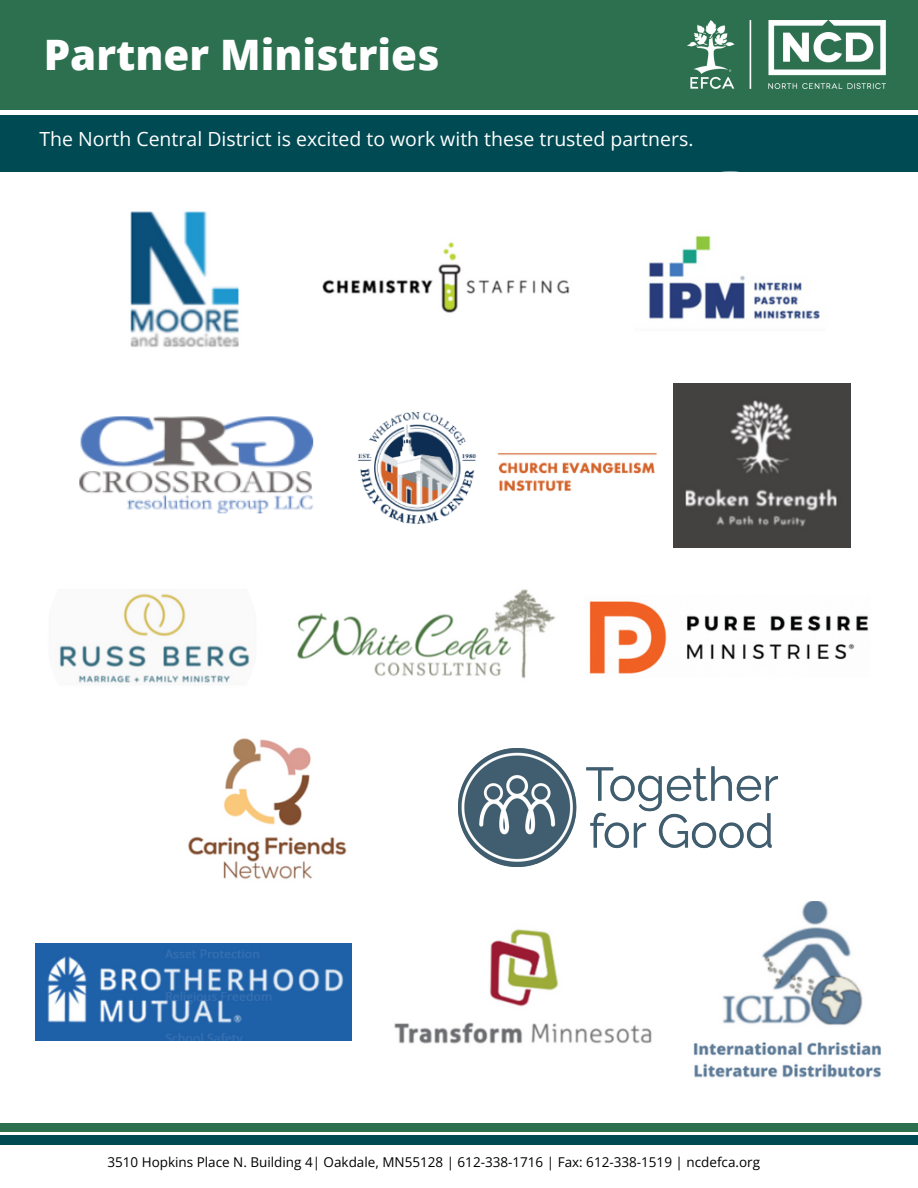
<style>
.page{position:relative;width:918px;height:1188px;background:#fff}
.page>*{position:absolute;margin:0;border:0;box-sizing:border-box;transform-origin:0 0}
.t1{font:800 42px "Open Sans";color:#fff}
.t2{font:19.5px "Open Sans";color:#fff}
.t3{font:13.5px "Open Sans";color:#000}
</style>
<div class="page">
<div style="left:0;top:1135px;width:918px;height:9px;background:#004a53"></div>
<img style="left:297px;top:589px;width:259px;height:89px">
<img style="left:589px;top:601px;width:280px;height:73px">
<img style="left:130px;top:211px;width:109px;height:136px">
<img style="left:458px;top:749px;width:320px;height:118px">
<img style="left:673px;top:383px;width:177px;height:164px">
<img style="left:79px;top:416px;width:235px;height:98px">
<img style="left:358px;top:412px;width:299px;height:112px">
<img style="left:694px;top:902px;width:188px;height:176px">
<img style="left:36px;top:944px;width:316px;height:96px">
<img style="left:394px;top:929px;width:258px;height:115px">
<div style="left:0;top:0;width:918px;height:109px;background:#2d7050"></div>
<div style="left:0;top:115px;width:918px;height:57px;background:#004a53"></div>
<div style="left:0;top:1123px;width:918px;height:9px;background:#2d7050"></div>
<div style="left:0;top:1136px;width:918px;height:9px;background:#004a53"></div>
<img style="left:47px;top:531px;width:211px;height:211px;border-radius:50%">
<img style="left:308px;top:197px;width:279px;height:165px;border-radius:50%">
<img style="left:622px;top:172px;width:216px;height:215px;border-radius:50%">
<img style="left:141px;top:733px;width:254px;height:150px;border-radius:50%">
<p class="t1" style="left:44px;top:25px;width:397px">Partner Ministries</p>
<p class="t2" style="left:39px;top:125px;width:656px">The North Central District is excited to work with these trusted partners.</p>
<p class="t3" style="left:107px;top:1152px;width:654px">3510 Hopkins Place N. Building 4| Oakdale, MN55128 | 612-338-1716 | Fax: 612-338-1519 | ncdefca.org</p>
</div>
